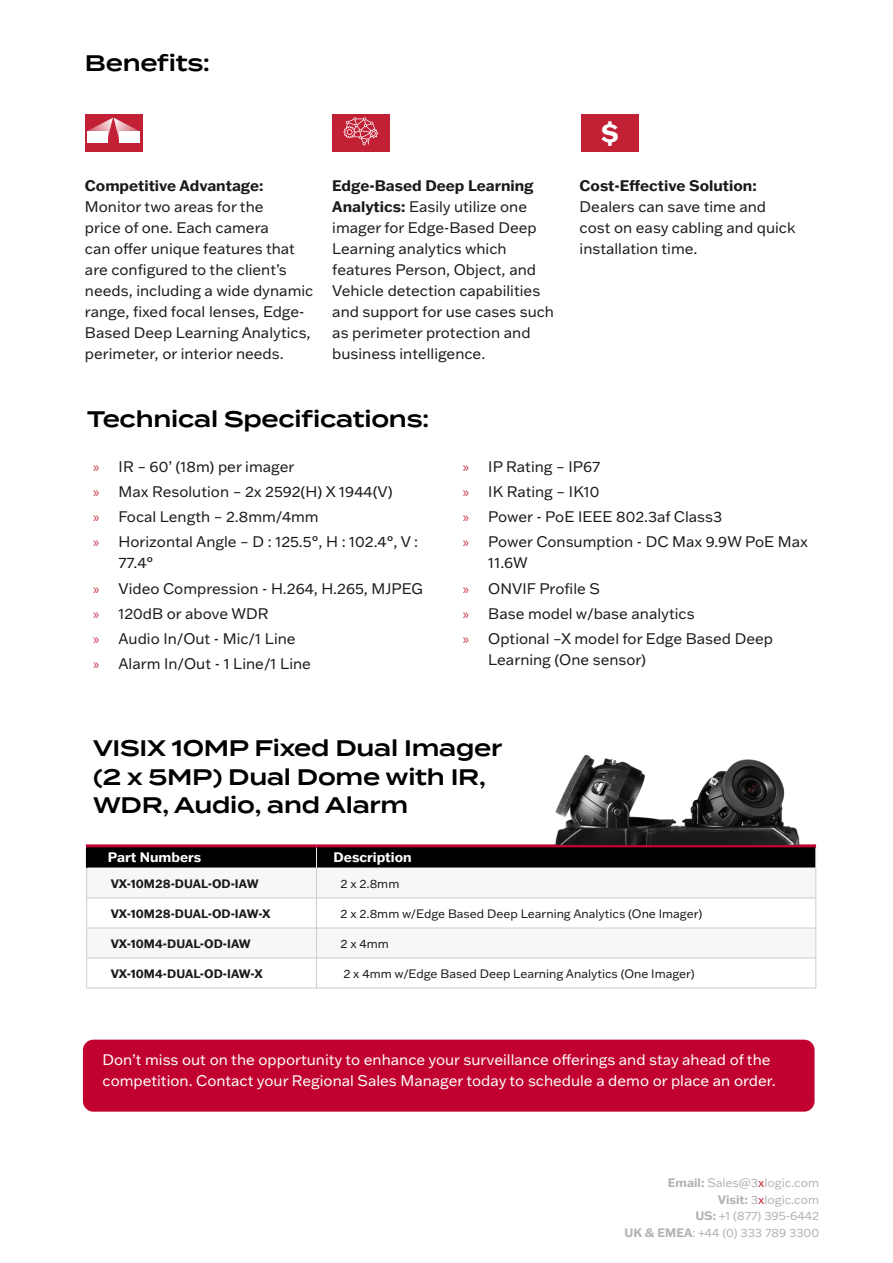
<style>
.page{position:relative;width:893px;height:1263px;background:#fff}
.page>*{position:absolute;margin:0;border:0;box-sizing:border-box;transform-origin:0 0}
.Body_10_14{font:700 28.5px "Franklin Gothic ATF";color:#fff}
.t1{font:600 22.5px/28.5px "Termina";letter-spacing:-.01em;color:#000}
.Body_10_14-2{font:15px/21px "Franklin Gothic ATF";color:#1a1a1a}
.Body_10_14-3{font:15px/21px "Franklin Gothic ATF";color:#fff}
.TAble_Body{font:700 13.5px "Franklin Gothic ATF";color:#fff}
.Body_10_14-4{font:12px "Franklin Gothic ATF";color:#1a1a1a}
.NOTE{font:12px "Franklin Gothic ATF";color:#b3b3b3}
.Body_10_14-5{font:700 12px "Franklin Gothic ATF";color:#1a1a1a}
.s1{font-weight:700}
.s2{font-family:"Myriad Pro";color:#c83749}
.s3{color:#c12033}
</style>
<div class="page">
<div style="left:83px;top:1040px;width:731px;height:72px;background:#c10230;border-radius:10px"></div>
<svg style="left:87px;top:869px;width:729px;height:29px"></svg>
<svg style="left:87px;top:899px;width:729px;height:89px"></svg>
<hr style="left:86px;top:844px;width:230px;height:3px;background:#c10230">
<hr style="left:316px;top:844px;width:500px;height:3px;background:#c10230">
<hr style="left:86px;top:868px;width:230px;height:1px;background:#f2f2f2">
<hr style="left:316px;top:868px;width:500px;height:1px;background:#f2f2f2">
<hr style="left:86px;top:868px;width:1px;height:30px;background:#ccc">
<hr style="left:316px;top:868px;width:1px;height:30px;background:#ccc">
<hr style="left:816px;top:868px;width:1px;height:30px;background:#ccc">
<hr style="left:86px;top:928px;width:1px;height:30px;background:#ccc">
<hr style="left:316px;top:928px;width:1px;height:30px;background:#ccc">
<hr style="left:816px;top:928px;width:1px;height:30px;background:#ccc">
<svg style="left:86px;top:846px;width:731px;height:22px;background:#120609"></svg>
<hr style="left:86px;top:898px;width:230px;height:1px;background:#ccc">
<hr style="left:86px;top:898px;width:1px;height:30px;background:#ccc">
<hr style="left:86px;top:928px;width:230px;height:1px;background:#ccc">
<hr style="left:316px;top:898px;width:500px;height:1px;background:#ccc">
<hr style="left:316px;top:898px;width:1px;height:30px;background:#ccc">
<hr style="left:316px;top:928px;width:500px;height:1px;background:#ccc">
<hr style="left:816px;top:898px;width:1px;height:30px;background:#ccc">
<hr style="left:86px;top:958px;width:230px;height:1px;background:#ccc">
<hr style="left:86px;top:958px;width:1px;height:30px;background:#ccc">
<hr style="left:86px;top:988px;width:230px;height:1px;background:#ccc">
<hr style="left:316px;top:958px;width:500px;height:1px;background:#ccc">
<hr style="left:316px;top:958px;width:1px;height:30px;background:#ccc">
<hr style="left:816px;top:958px;width:1px;height:30px;background:#ccc">
<hr style="left:316px;top:988px;width:500px;height:1px;background:#ccc">
<img style="left:530px;top:754px;width:287px;height:91px">
<div style="left:332px;top:114px;width:58px;height:37px;background:#c22035"></div>
<svg style="left:344px;top:117px;width:34px;height:29px"></svg>
<div style="left:581px;top:114px;width:58px;height:37px;background:#c22035"></div>
<div style="left:85px;top:114px;width:57px;height:37px;background:#c22035"></div>
<svg style="left:88px;top:118px;width:52px;height:24px"></svg>
<div style="left:119px;top:131px;width:20px;height:11px;background:#fff"></div>
<div style="left:87px;top:131px;width:21px;height:11px;background:#fff"></div>
<p class="t1" style="left:85px;top:49px;width:126px">Benefits:</p>
<p class="Body_10_14" style="left:601px;top:114px;width:20px">$</p>
<p class="Body_10_14-2" style="left:85px;top:175px;width:230px"><span class="s1">Competitive Advantage:<br></span>Monitor two areas for the<br>price of one. Each camera<br>can offer unique features that are configured to the client’s needs, including a wide dynamic range, fixed focal lenses, Edge-<br>Based Deep Learning Analytics, perimeter, or interior needs.</p>
<p class="Body_10_14-2" style="left:332px;top:175px;width:223px"><span class="s1">Edge-Based Deep Learning<br>Analytics:</span> Easily utilize one imager for Edge-Based Deep<br>Learning analytics which features Person, Object, and<br>Vehicle detection capabilities and support for use cases such as perimeter protection and business intelligence.</p>
<p class="Body_10_14-2" style="left:580px;top:175px;width:217px"><span class="s1">Cost-Effective Solution:<br></span>Dealers can save time and cost on easy cabling and quick installation time.</p>
<p class="t1" style="left:87px;top:404px;width:344px">Technical Specifications:</p>
<p class="Body_10_14-2" style="left:93px;top:455px;width:203px"><span class="s2">»</span> IR – 60’ (18m) per imager</p>
<p class="Body_10_14-2" style="left:93px;top:481px;width:301px"><span class="s2">»</span> Max Resolution – 2x 2592(H) X 1944(V)</p>
<p class="Body_10_14-2" style="left:93px;top:506px;width:227px"><span class="s2">»</span> Focal Length – 2.8mm/4mm</p>
<p class="Body_10_14-2" style="left:119px;top:531px;width:301px;text-indent:-26px"><span class="s2">»</span> Horizontal Angle – D : 125.5°, H : 102.4°, V :<br>77.4°</p>
<p class="Body_10_14-2" style="left:93px;top:577px;width:331px"><span class="s2">»</span> Video Compression - H.264, H.265, MJPEG</p>
<p class="Body_10_14-2" style="left:93px;top:603px;width:177px"><span class="s2">»</span> 120dB or above WDR</p>
<p class="Body_10_14-2" style="left:93px;top:628px;width:204px"><span class="s2">»</span> Audio In/Out - Mic/1 Line</p>
<p class="Body_10_14-2" style="left:93px;top:653px;width:220px"><span class="s2">»</span> Alarm In/Out - 1 Line/1 Line</p>
<p class="Body_10_14-2" style="left:463px;top:455px;width:139px"><span class="s2">»</span> IP Rating – IP67</p>
<p class="Body_10_14-2" style="left:463px;top:481px;width:138px"><span class="s2">»</span> IK Rating – IK10</p>
<p class="Body_10_14-2" style="left:463px;top:506px;width:261px"><span class="s2">»</span> Power - PoE IEEE 802.3af Class3</p>
<p class="Body_10_14-2" style="left:488px;top:531px;width:321px;text-indent:-26px"><span class="s2">»</span> Power Consumption - DC Max 9.9W PoE Max<br>11.6W</p>
<p class="Body_10_14-2" style="left:463px;top:577px;width:139px"><span class="s2">»</span> ONVIF Profile S</p>
<p class="Body_10_14-2" style="left:463px;top:603px;width:233px"><span class="s2">»</span> Base model w/base analytics</p>
<p class="Body_10_14-2" style="left:488px;top:628px;width:286px;text-indent:-26px"><span class="s2">»</span> Optional –X model for Edge Based Deep<br>Learning (One sensor)</p>
<p class="t1" style="left:93px;top:734px;width:411px">VISIX 10MP Fixed Dual Imager (2 x 5MP) Dual Dome with IR,<br>WDR, Audio, and Alarm</p>
<p class="TAble_Body" style="left:108px;top:848px;width:95px">Part Numbers</p>
<p class="TAble_Body" style="left:334px;top:848px;width:80px">Description</p>
<p class="Body_10_14-5" style="left:111px;top:875px;width:149px">VX-10M28-DUAL-OD-IAW</p>
<p class="Body_10_14-4" style="left:340px;top:875px;width:60px">2 x 2.8mm</p>
<p class="Body_10_14-5" style="left:111px;top:905px;width:161px">VX-10M28-DUAL-OD-IAW-X</p>
<p class="Body_10_14-4" style="left:340px;top:905px;width:363px">2 x 2.8mm w/Edge Based Deep Learning Analytics (One Imager)</p>
<p class="Body_10_14-5" style="left:111px;top:935px;width:142px">VX-10M4-DUAL-OD-IAW</p>
<p class="Body_10_14-4" style="left:340px;top:935px;width:50px">2 x 4mm</p>
<p class="Body_10_14-5" style="left:111px;top:965px;width:154px">VX-10M4-DUAL-OD-IAW-X</p>
<p class="Body_10_14-4" style="left:343px;top:965px;width:353px">2 x 4mm w/Edge Based Deep Learning Analytics (One Imager)</p>
<p class="Body_10_14-3" style="left:103px;top:1049px;width:675px">Don’t miss out on the opportunity to enhance your surveillance offerings and stay ahead of the competition. Contact your Regional Sales Manager today to schedule a demo or place an order.</p>
<p class="NOTE" style="left:668px;top:1175px;width:153px"><span class="s1">Email:</span> Sales@3<span class="s3">x</span>logic.com</p>
<p class="NOTE" style="left:718px;top:1192px;width:103px"><span class="s1">Visit:</span> 3<span class="s3">x</span>logic.com</p>
<p class="NOTE" style="left:695px;top:1208px;width:125px"><span class="s1">US:</span> +1 (877) 395-6442</p>
<p class="NOTE" style="left:625px;top:1225px;width:196px"><span class="s1">UK &amp; EMEA</span>: +44 (0) 333 789 3300</p>
</div>
